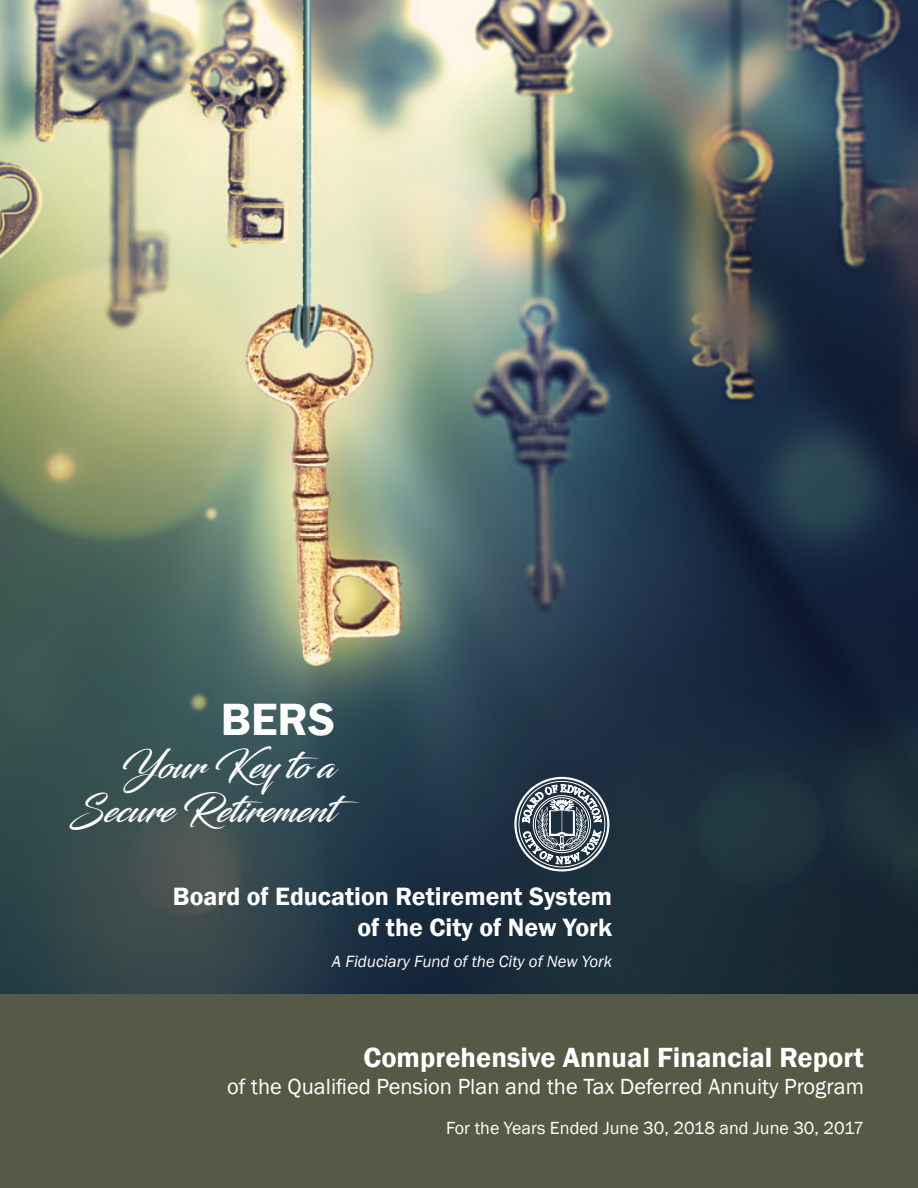
<style>
.page{position:relative;width:918px;height:1188px;background:#fff}
.page>*{position:absolute;margin:0;border:0;box-sizing:border-box;transform-origin:0 0}
.t1{font:600 46.5px "Franklin Gothic";color:#fff}
.t2{font:36px/43.2px "Blacksword";color:#fff}
.t3{font:600 28.5px "Franklin Gothic";color:#fff}
.t4{font:600 25.8px/30.9px "Franklin Gothic";color:#fff;text-align:right}
.t5{font:22.5px "Franklin Gothic";color:#fff}
.t6{font:18px "Franklin Gothic";color:#fff}
.t7{font:italic 16.8px "Franklin Gothic";color:#fff}
</style>
<div class="page">
<div style="left:0;top:994px;width:918px;height:194px;background:#555a46"></div>
<img style="left:0;top:0;width:918px;height:994px">
<svg style="left:522px;top:776px;width:80px;height:93px"></svg>
<h1 class="t1" style="left:221px;top:691px;width:116px">BERS</h1>
<h2 class="t2" style="left:70px;top:744px;width:292px;text-indent:50px">Your Key to a<br>Secure Retirement</h2>
<p class="t4" style="left:173px;top:882px;width:441px">Board of Education Retirement System of the City of New York</p>
<p class="t7" style="left:332px;top:951px;width:282px">A Fiduciary Fund of the City of New York</p>
<p class="t3" style="left:363px;top:1040px;width:502px">Comprehensive Annual Financial Report</p>
<p class="t5" style="left:227px;top:1073px;width:638px">of the Qualified Pension Plan and the Tax Deferred Annuity Program</p>
<p class="t6" style="left:446px;top:1117px;width:419px">For the Years Ended June 30, 2018 and June 30, 2017</p>
</div>
